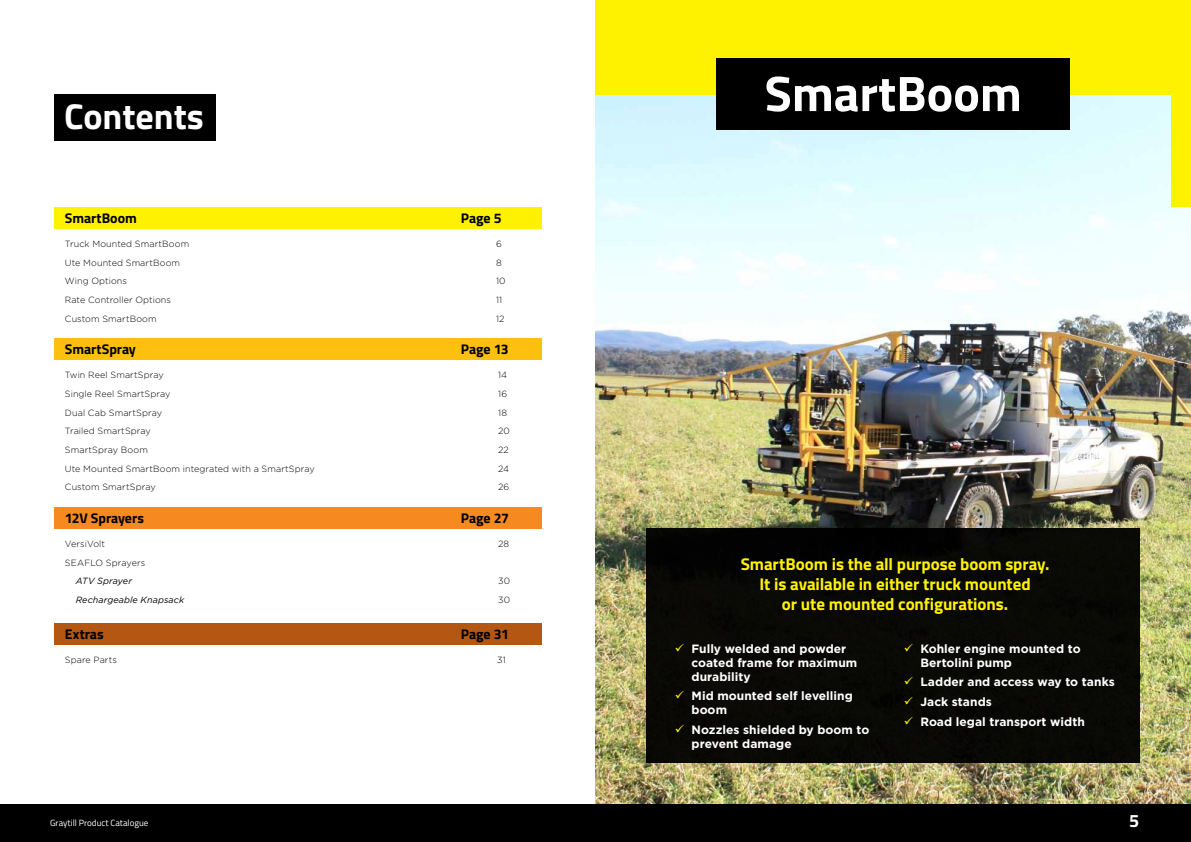
<style>
.page{position:relative;width:1191px;height:842px;background:#fff}
.page>*{position:absolute;margin:0;border:0;box-sizing:border-box;transform-origin:0 0}
.t1{font:700 50px "Titillium";color:#fff}
.t2{font:700 36px "Titillium";color:#fff}
.t3{font:700 18px "Titillium";color:#fff}
.t4{font:700 17px/20px "Titillium";letter-spacing:-.005em;color:#fff200;text-align:center}
.t5{font:700 14px "Titillium";letter-spacing:-.005em;color:#000}
.t6{font:700 12px/14px "Gotham";letter-spacing:.005em;color:#fff}
.t7{font:300 9px "Gotham";letter-spacing:.01em;color:#000}
.t8{font:italic 9px "Gotham";letter-spacing:.01em;color:#000}
.t9{font:9px "Titillium";color:#fff}
.s1{color:#fff200}
</style>
<div class="page">
<img style="left:595px;top:95px;width:596px;height:709px">
<div style="left:0;top:804px;width:1191px;height:38px;background:#000"></div>
<div style="left:54px;top:207px;width:487px;height:22px;background:#fff200"></div>
<div style="left:54px;top:95px;width:161px;height:46px;background:#000"></div>
<div style="left:54px;top:338px;width:487px;height:22px;background:#fec00f"></div>
<div style="left:54px;top:507px;width:487px;height:22px;background:#f6891f"></div>
<div style="left:54px;top:623px;width:487px;height:22px;background:#b35713"></div>
<div style="left:595px;top:0;width:596px;height:95px;background:#fff200"></div>
<div style="left:716px;top:58px;width:354px;height:71px;background:#000"></div>
<div style="left:646px;top:528px;width:494px;height:235px;background:#090905"></div>
<div style="left:1171px;top:0;width:20px;height:207px;background:#fff200"></div>
<h2 class="t2" style="left:64px;top:89px;width:141px">Contents</h2>
<h3 class="t5" style="left:65px;top:207px;width:73px">SmartBoom</h3>
<h3 class="t5" style="left:461px;top:207px;width:42px">Page 5</h3>
<p class="t7" style="left:65px;top:239px;width:126px">Truck Mounted SmartBoom</p>
<p class="t7" style="left:496px;top:239px;width:7px">6</p>
<p class="t7" style="left:65px;top:258px;width:117px">Ute Mounted SmartBoom</p>
<p class="t7" style="left:496px;top:258px;width:7px">8</p>
<p class="t7" style="left:65px;top:276px;width:64px">Wing Options</p>
<p class="t7" style="left:496px;top:276px;width:11px">10</p>
<p class="t7" style="left:65px;top:295px;width:108px">Rate Controller Options</p>
<p class="t7" style="left:496px;top:295px;width:8px">11</p>
<p class="t7" style="left:65px;top:314px;width:93px">Custom SmartBoom</p>
<p class="t7" style="left:496px;top:314px;width:10px">12</p>
<h3 class="t5" style="left:65px;top:338px;width:73px">SmartSpray</h3>
<h3 class="t5" style="left:461px;top:338px;width:49px">Page 13</h3>
<p class="t7" style="left:65px;top:370px;width:100px">Twin Reel SmartSpray</p>
<p class="t7" style="left:498px;top:370px;width:11px">14</p>
<p class="t7" style="left:65px;top:389px;width:107px">Single Reel SmartSpray</p>
<p class="t7" style="left:498px;top:389px;width:11px">16</p>
<p class="t7" style="left:65px;top:408px;width:99px">Dual Cab SmartSpray</p>
<p class="t7" style="left:498px;top:408px;width:10px">18</p>
<p class="t7" style="left:65px;top:426px;width:88px">Trailed SmartSpray</p>
<p class="t7" style="left:498px;top:426px;width:13px">20</p>
<p class="t7" style="left:65px;top:445px;width:85px">SmartSpray Boom</p>
<p class="t7" style="left:498px;top:445px;width:12px">22</p>
<p class="t7" style="left:65px;top:464px;width:251px">Ute Mounted SmartBoom integrated with a SmartSpray</p>
<p class="t7" style="left:498px;top:464px;width:13px">24</p>
<p class="t7" style="left:65px;top:482px;width:92px">Custom SmartSpray</p>
<p class="t7" style="left:498px;top:482px;width:13px">26</p>
<h3 class="t5" style="left:65px;top:507px;width:81px">12V Sprayers</h3>
<h3 class="t5" style="left:461px;top:507px;width:50px">Page 27</h3>
<p class="t7" style="left:65px;top:539px;width:42px">VersiVolt</p>
<p class="t7" style="left:498px;top:539px;width:13px">28</p>
<p class="t7" style="left:65px;top:557px;width:82px">SEAFLO Sprayers</p>
<p class="t8" style="left:76px;top:576px;width:58px">ATV Sprayer</p>
<p class="t7" style="left:498px;top:576px;width:13px">30</p>
<p class="t8" style="left:76px;top:595px;width:110px">Rechargeable Knapsack</p>
<p class="t7" style="left:498px;top:595px;width:13px">30</p>
<h3 class="t5" style="left:65px;top:623px;width:40px">Extras</h3>
<h3 class="t5" style="left:461px;top:623px;width:50px">Page 31</h3>
<p class="t7" style="left:65px;top:655px;width:54px">Spare Parts</p>
<p class="t7" style="left:497px;top:655px;width:10px">31</p>
<h1 class="t1" style="left:764px;top:55px;width:259px">SmartBoom</h1>
<h3 class="t4" style="left:740px;top:553px;width:310px">SmartBoom is the all purpose boom spray.<br>It is available in either truck mounted<br>or ute mounted configurations.</h3>
<h3 class="t6" style="left:691px;top:641px;width:167px;text-indent:-17px"><span class="s1">✓</span> Fully welded and powder coated frame for maximum durability</h3>
<h3 class="t6" style="left:691px;top:689px;width:163px;text-indent:-17px"><span class="s1">✓</span> Mid mounted self levelling boom</h3>
<h3 class="t6" style="left:691px;top:722px;width:179px;text-indent:-17px"><span class="s1">✓</span> Nozzles shielded by boom to prevent damage</h3>
<h3 class="t6" style="left:920px;top:641px;width:162px;text-indent:-17px"><span class="s1">✓</span> Kohler engine mounted to<br>Bertolini pump</h3>
<h3 class="t6" style="left:903px;top:675px;width:213px"><span class="s1">✓</span> Ladder and access way to tanks</h3>
<h3 class="t6" style="left:903px;top:694px;width:90px"><span class="s1">✓</span> Jack stands</h3>
<h3 class="t6" style="left:903px;top:714px;width:183px"><span class="s1">✓</span> Road legal transport width</h3>
<p class="t9" style="left:50px;top:816px;width:100px">Graytill Product Catalogue</p>
<h3 class="t3" style="left:1129px;top:807px;width:12px">5</h3>
</div>
